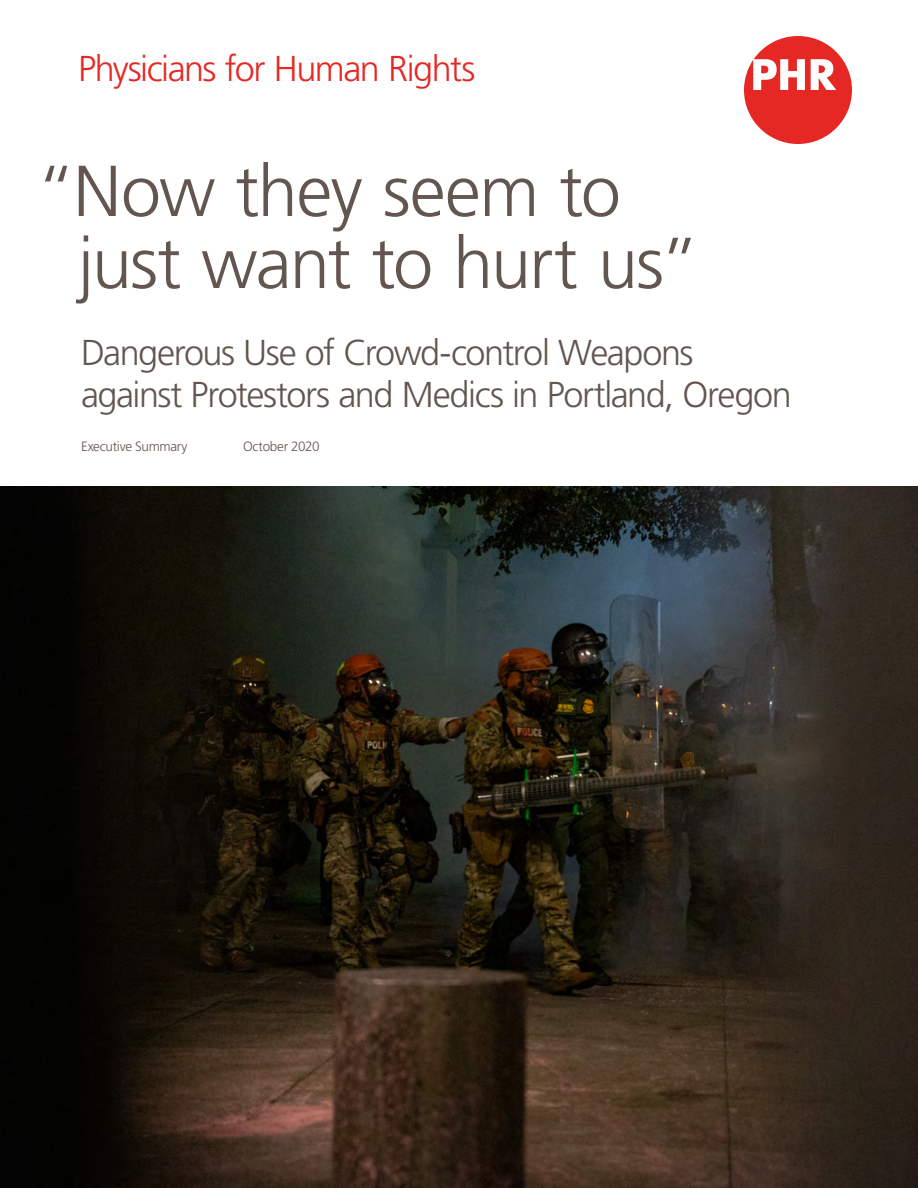
<style>
.page{position:relative;width:918px;height:1188px;background:#fff}
.page>*{position:absolute;margin:0;border:0;box-sizing:border-box;transform-origin:0 0}
.t1{font:300 72px/72px "Frutiger LT Std";letter-spacing:-.025em;color:#63554f}
.t2{font:300 36px/42px "Frutiger LT Std";letter-spacing:-.04em;color:#63554f}
.t3{font:300 36px "Frutiger LT Std";letter-spacing:-.04em;color:#e52823}
.t4{font:300 13.5px "Frutiger LT Std";letter-spacing:-.025em;color:#63554f}
</style>
<div class="page">
<svg style="left:744px;top:36px;width:108px;height:108px"></svg>
<img style="left:0;top:486px;width:918px;height:702px">
<p class="t3" style="left:78px;top:48px;width:399px">Physicians for Human Rights</p>
<h1 class="t1" style="left:78px;top:156px;width:623px;text-indent:-42px">“Now they seem to just want to hurt us”</h1>
<p class="t2" style="left:81px;top:332px;width:712px">Dangerous Use of Crowd-control Weapons against Protestors and Medics in Portland, Oregon</p>
<p class="t4" style="left:81px;top:439px;width:108px">Executive Summary</p>
<p class="t4" style="left:243px;top:439px;width:78px">October 2020</p>
</div>
